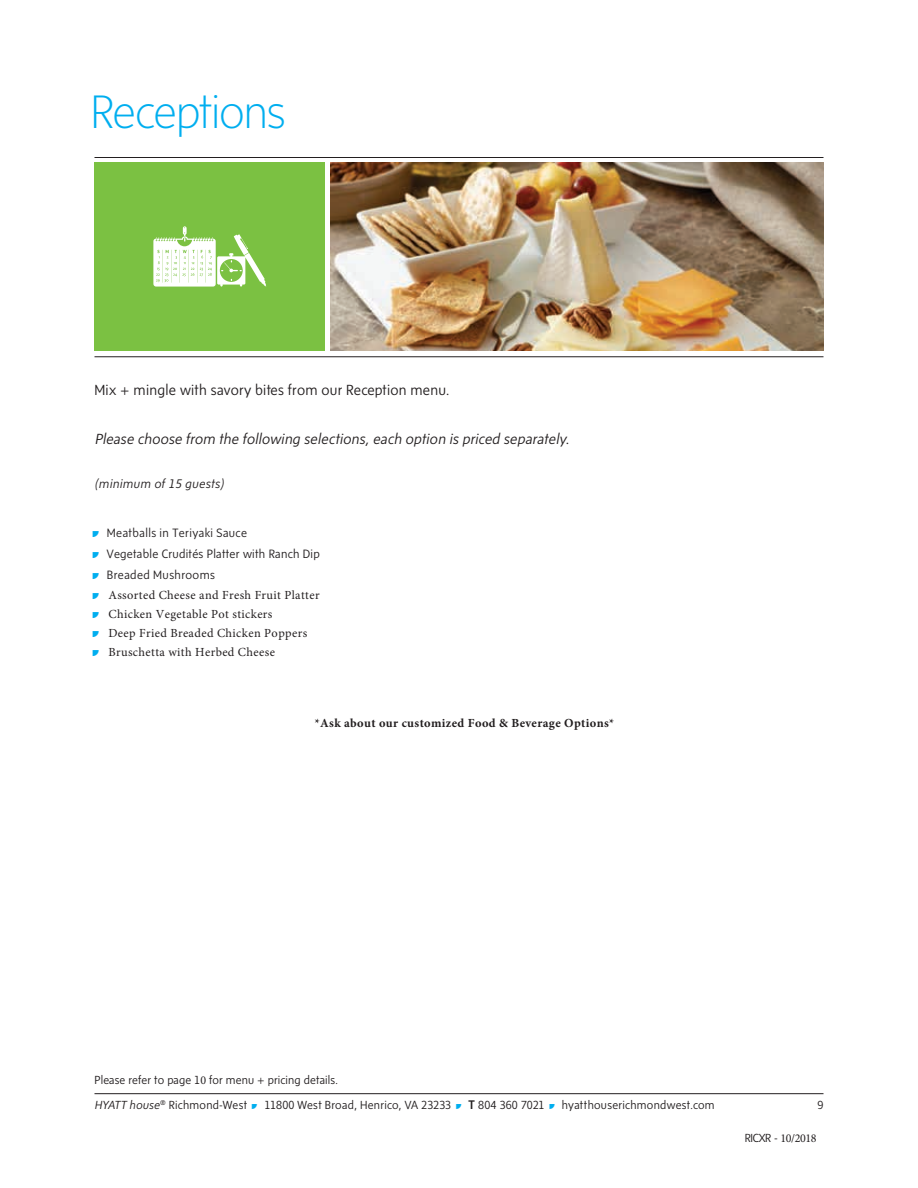
<style>
.page{position:relative;width:918px;height:1188px;background:#fff}
.page>*{position:absolute;margin:0;border:0;box-sizing:border-box;transform-origin:0 0}
.t1{font:200 48px "Sense";letter-spacing:-.015em;color:#00aeef}
.t2{font:italic 300 15px "Sense";letter-spacing:.015em;color:#231f20}
.t3{font:300 15px "Sense";letter-spacing:.015em;color:#231f20}
.t4{font:italic 300 12.75px "Sense";letter-spacing:.03em;color:#231f20}
.t5{font:12.3px "Minion Pro";letter-spacing:.03em;color:#231f20}
.t6{font:300 12.3px "Sense";letter-spacing:.03em;color:#231f20}
.t7{font:700 12.3px "Minion Pro";letter-spacing:.03em;color:#221e1f}
.t8{font:300 12px/25.8px "Sense";letter-spacing:.015em;color:#231f20}
.t9{font:12px "Minion Pro";letter-spacing:-.03em;color:#231f20}
.s1{font-family:"Sense Extras";font-weight:400;font-size:14.25px;color:#00aeef}
.s2{font-family:"Sense Extras";font-size:14.25px;color:#00aeef}
.s3{font-family:"Minion Pro";font-weight:400}
.s4{font-style:italic}
.s5{font-family:"Sense Extras";font-weight:400;color:#00aeef}
.s6{font-weight:500;font-size:12.75px}
.s7{font-family:"Sense";font-weight:300}
</style>
<div class="page">
<hr style="left:94px;top:1093px;width:730px;height:1px;background:#231f20">
<img style="left:331px;top:162px;width:493px;height:189px">
<hr style="left:94px;top:357px;width:730px;height:1px;background:#231f20">
<hr style="left:94px;top:157px;width:730px;height:1px;background:#231f20">
<div style="left:94px;top:162px;width:231px;height:189px;background:#7bc142"></div>
<svg style="left:153px;top:226px;width:113px;height:61px"></svg>
<h1 class="t1" style="left:91px;top:84px;width:196px">Receptions</h1>
<p class="t3" style="left:94px;top:381px;width:357px">Mix + mingle with savory bites from our Reception menu.</p>
<p class="t2" style="left:95px;top:431px;width:476px">Please choose from the following selections, each option is priced separately.</p>
<p class="t4" style="left:95px;top:476px;width:130px">(minimum of 15 guests)</p>
<p class="t6" style="left:92px;top:525px;width:157px"><span class="s1">•</span> Meatballs in Teriyaki Sauce</p>
<p class="t6" style="left:92px;top:547px;width:229px"><span class="s1">•</span> Vegetable Crudités Platter with Ranch Dip</p>
<p class="t6" style="left:92px;top:568px;width:125px"><span class="s1">•</span> Breaded Mushrooms</p>
<p class="t5" style="left:92px;top:587px;width:229px"><span class="s2">•</span> Assorted Cheese and Fresh Fruit Platter</p>
<p class="t5" style="left:92px;top:606px;width:182px"><span class="s2">•</span> Chicken Vegetable Pot stickers</p>
<p class="t5" style="left:92px;top:625px;width:217px"><span class="s2">•</span> Deep Fried Breaded Chicken Poppers</p>
<p class="t5" style="left:92px;top:643px;width:185px"><span class="s2">•</span> Bruschetta with Herbed Cheese</p>
<p class="t7" style="left:315px;top:714px;width:301px">*Ask about our customized Food &amp; Beverage Options*</p>
<p class="t8" style="left:94px;top:1066px;width:622px">Please refer to page 1<span class="s3">0</span> for menu + pricing details.<br><span class="s4">HYATT house</span><sup>®</sup> Richmond-West <span class="s5">•</span> 11800 West Broad, Henrico, VA 23233 <span class="s5">•</span> <span class="s6">T</span> 804 360 7021 <span class="s5">•</span> hyatthouserichmondwest.com</p>
<p class="t8" style="left:818px;top:1091px;width:7px">9</p>
<p class="t9" style="left:745px;top:1130px;width:73px"><span class="s7">RICXR -</span> 10/2018</p>
</div>
